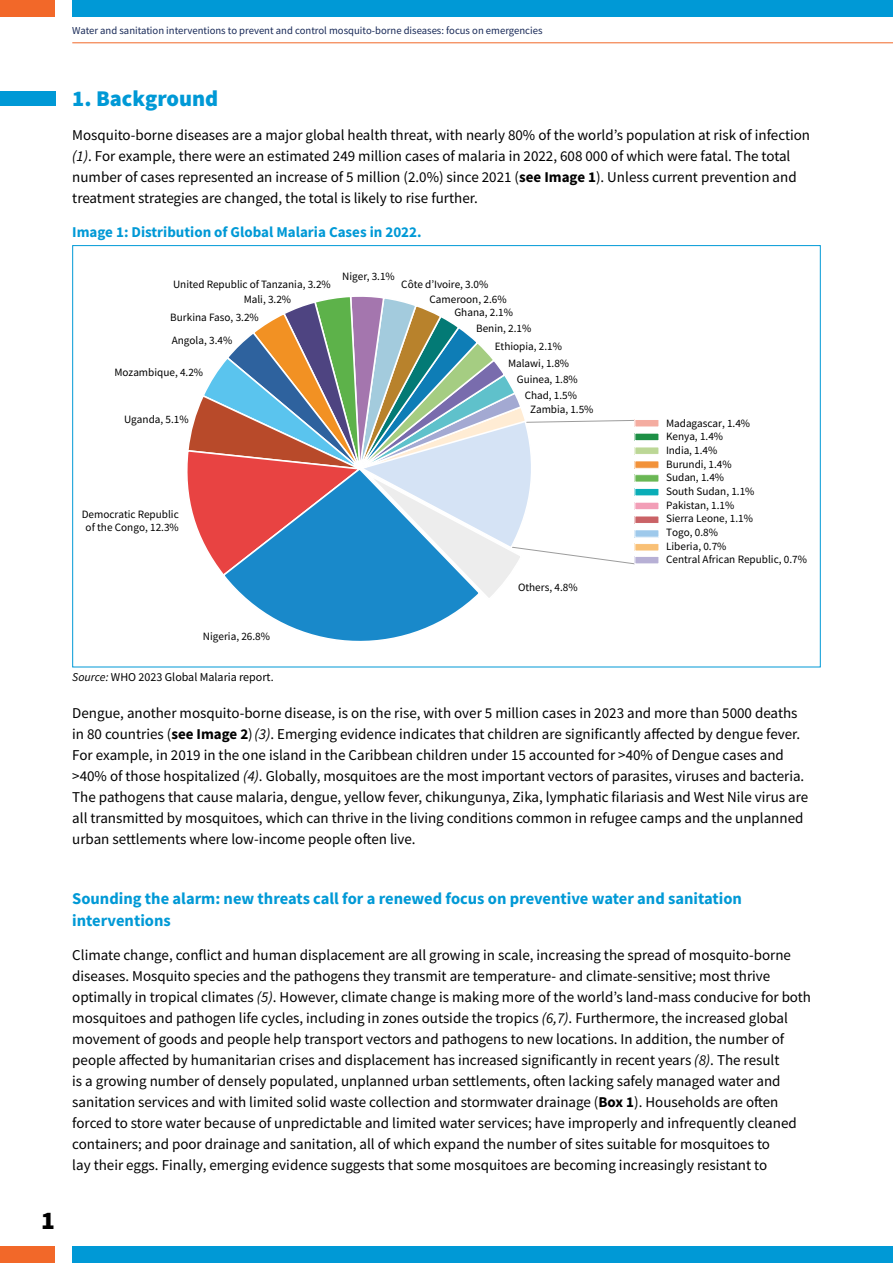
<style>
.page{position:relative;width:893px;height:1263px;background:#fff}
.page>*{position:absolute;margin:0;border:0;box-sizing:border-box;transform-origin:0 0}
.t1{font:900 25.5px "Source Sans Pro";color:#000}
.Title_-_Chapter{font:900 22.5px "Source Sans Pro";color:#0099d6}
.Bodycopy_-_Paragraph{font:700 16.5px/22.5px "Source Sans Pro";color:#0099d6}
.Bodycopy_-_Paragraph-2{font:15px/21px "Source Sans Pro";color:#000}
.Bodycopy_-_Paragraph-3{font:700 15px "Source Sans Pro";color:#0099d6}
.t2{font:12px "Source Sans Pro";color:#000}
.t3{font:11.25px/13.6px "Source Sans Pro";color:#000}
.t4{font:10.65px "Source Sans Pro";color:#182957}
.s1{font-style:italic}
.s2{font-weight:700}
</style>
<div class="page">
<div style="left:40px;top:0;width:14px;height:17px;background:#f26829"></div>
<div style="left:40px;top:1246px;width:14px;height:17px;background:#f26829"></div>
<div style="left:0;top:0;width:40px;height:17px;background:#f26829"></div>
<div style="left:0;top:1246px;width:40px;height:17px;background:#f26829"></div>
<div style="left:72px;top:0;width:821px;height:17px;background:#0099d6"></div>
<div style="left:72px;top:1246px;width:821px;height:17px;background:#0099d6"></div>
<hr style="left:72px;top:42px;width:821px;height:1px;background:#f26829">
<div style="left:0;top:91px;width:55px;height:15px;background:#0099d6"></div>
<svg style="left:187px;top:296px;width:448px;height:302px"></svg>
<svg style="left:221px;top:467px;width:261px;height:174px;background:#7a9cc0"></svg>
<div style="left:635px;top:461px;width:24px;height:7px;background:#f29239"></div>
<div style="left:635px;top:475px;width:24px;height:7px;background:#6ab754"></div>
<div style="left:635px;top:474px;width:24px;height:8px;border:1px solid #fff"></div>
<div style="left:635px;top:488px;width:24px;height:8px;background:#0aadb7"></div>
<div style="left:635px;top:488px;width:24px;height:8px;border:1px solid #fff"></div>
<div style="left:635px;top:447px;width:24px;height:7px;background:#bcd796"></div>
<div style="left:635px;top:447px;width:24px;height:8px;border:1px solid #fff"></div>
<div style="left:635px;top:433px;width:24px;height:8px;background:#1d8f45"></div>
<div style="left:635px;top:433px;width:24px;height:8px;border:1px solid #fff"></div>
<div style="left:635px;top:419px;width:24px;height:8px;background:#f4aca0"></div>
<div style="left:635px;top:419px;width:24px;height:8px;border:1px solid #fff"></div>
<div style="left:635px;top:516px;width:24px;height:7px;background:#ca6266"></div>
<div style="left:635px;top:516px;width:24px;height:8px;border:1px solid #fff"></div>
<div style="left:635px;top:530px;width:24px;height:7px;background:#9ec9eb"></div>
<div style="left:635px;top:543px;width:24px;height:8px;background:#f9c075"></div>
<div style="left:635px;top:543px;width:24px;height:8px;border:1px solid #fff"></div>
<div style="left:635px;top:556px;width:24px;height:8px;background:#b7b0d5"></div>
<div style="left:635px;top:556px;width:24px;height:8px;border:1px solid #fff"></div>
<div style="left:635px;top:502px;width:24px;height:8px;background:#f29eb7"></div>
<div style="left:635px;top:502px;width:24px;height:8px;border:1px solid #fff"></div>
<p class="t4" style="left:72px;top:23px;width:472px">Water and sanitation interventions to prevent and control mosquito-borne diseases: focus on emergencies</p>
<h1 class="t1" style="left:41px;top:1203px;width:15px">1</h1>
<p class="Title_-_Chapter" style="left:72px;top:83px;width:148px">1. Background</p>
<p class="Bodycopy_-_Paragraph-2" style="left:72px;top:124px;width:739px">Mosquito-borne diseases are a major global health threat, with nearly 80% of the world’s population at risk of infection <span class="s1">(1)</span>. For example, there were an estimated 249 million cases of malaria in 2022, 608 000 of which were fatal. The total number of cases represented an increase of 5 million (2.0%) since 2021 (<span class="s2">see Image 1</span>). Unless current prevention and treatment strategies are changed, the total is likely to rise further.</p>
<p class="Bodycopy_-_Paragraph-3" style="left:72px;top:222px;width:351px">Image 1: Distribution of Global Malaria Cases in 2022.</p>
<p class="t3" style="left:173px;top:277px;width:159px">United Republic of Tanzania, 3.2%</p>
<p class="t3" style="left:170px;top:311px;width:90px">Burkina Faso, 3.2%</p>
<p class="t3" style="left:244px;top:293px;width:49px">Mali, 3.2%</p>
<p class="t3" style="left:172px;top:333px;width:62px">Angola, 3.4%</p>
<p class="t3" style="left:115px;top:366px;width:90px">Mozambique, 4.2%</p>
<p class="t3" style="left:124px;top:413px;width:66px">Uganda, 5.1%</p>
<p class="t3" style="left:342px;top:269px;width:54px">Niger, 3.1%</p>
<p class="t3" style="left:401px;top:278px;width:88px">Côte dʼIvoire, 3.0%</p>
<p class="t3" style="left:430px;top:293px;width:78px">Cameroon, 2.6%</p>
<p class="t3" style="left:454px;top:305px;width:60px">Ghana, 2.1%</p>
<p class="t3" style="left:476px;top:321px;width:57px">Benin, 2.1%</p>
<p class="t3" style="left:495px;top:340px;width:69px">Ethiopia, 2.1%</p>
<p class="t3" style="left:508px;top:356px;width:63px">Malawi, 1.8%</p>
<p class="t3" style="left:517px;top:372px;width:62px">Guinea, 1.8%</p>
<p class="t3" style="left:525px;top:388px;width:54px">Chad, 1.5%</p>
<p class="t3" style="left:530px;top:402px;width:65px">Zambia, 1.5%</p>
<p class="t3" style="left:82px;top:507px;width:99px;text-align:center">Democratic Republic of the Congo, 12.3%</p>
<p class="t3" style="left:203px;top:630px;width:69px">Nigeria, 26.8%</p>
<p class="t2" style="left:72px;top:669px;width:203px"><span class="s1">Source:</span> WHO 2023 Global Malaria report.</p>
<p class="t3" style="left:518px;top:581px;width:61px">Others, 4.8%</p>
<p class="t3" style="left:666px;top:416px;width:86px">Madagascar, 1.4%</p>
<p class="t3" style="left:666px;top:430px;width:58px">Kenya, 1.4%</p>
<p class="t3" style="left:666px;top:443px;width:53px">India, 1.4%</p>
<p class="t3" style="left:666px;top:457px;width:90px">Burundi, 1.4%<br>Sudan, 1.4%<br>South Sudan, 1.1%</p>
<p class="t3" style="left:666px;top:498px;width:70px">Pakistan, 1.1%</p>
<p class="t3" style="left:666px;top:512px;width:142px">Sierra Leone, 1.1%<br>Togo, 0.8%<br>Liberia, 0.7%<br>Central African Republic, 0.7%</p>
<p class="Bodycopy_-_Paragraph-2" style="left:72px;top:703px;width:737px">Dengue, another mosquito-borne disease, is on the rise, with over 5 million cases in 2023 and more than 5000 deaths in 80 countries (<span class="s2">see Image 2</span>)<span class="s1">(3)</span>. Emerging evidence indicates that children are significantly affected by dengue fever.<br>For example, in 2019 in the one island in the Caribbean children under 15 accounted for &gt;40% of Dengue cases and &gt;40% of those hospitalized <span class="s1">(4)</span>. Globally, mosquitoes are the most important vectors of parasites, viruses and bacteria.<br>The pathogens that cause malaria, dengue, yellow fever, chikungunya, Zika, lymphatic filariasis and West Nile virus are all transmitted by mosquitoes, which can thrive in the living conditions common in refugee camps and the unplanned urban settlements where low-income people often live.</p>
<p class="Bodycopy_-_Paragraph" style="left:72px;top:887px;width:671px">Sounding the alarm: new threats call for a renewed focus on preventive water and sanitation interventions</p>
<p class="Bodycopy_-_Paragraph-2" style="left:72px;top:944px;width:740px">Climate change, conflict and human displacement are all growing in scale, increasing the spread of mosquito-borne diseases. Mosquito species and the pathogens they transmit are temperature- and climate-sensitive; most thrive optimally in tropical climates <span class="s1">(5)</span>. However, climate change is making more of the world’s land-mass conducive for both mosquitoes and pathogen life cycles, including in zones outside the tropics <span class="s1">(6,7)</span>. Furthermore, the increased global movement of goods and people help transport vectors and pathogens to new locations. In addition, the number of people affected by humanitarian crises and displacement has increased significantly in recent years <span class="s1">(8)</span>. The result<br>is a growing number of densely populated, unplanned urban settlements, often lacking safely managed water and sanitation services and with limited solid waste collection and stormwater drainage (<span class="s2">Box 1</span>). Households are often forced to store water because of unpredictable and limited water services; have improperly and infrequently cleaned containers; and poor drainage and sanitation, all of which expand the number of sites suitable for mosquitoes to<br>lay their eggs. Finally, emerging evidence suggests that some mosquitoes are becoming increasingly resistant to</p>
</div>
